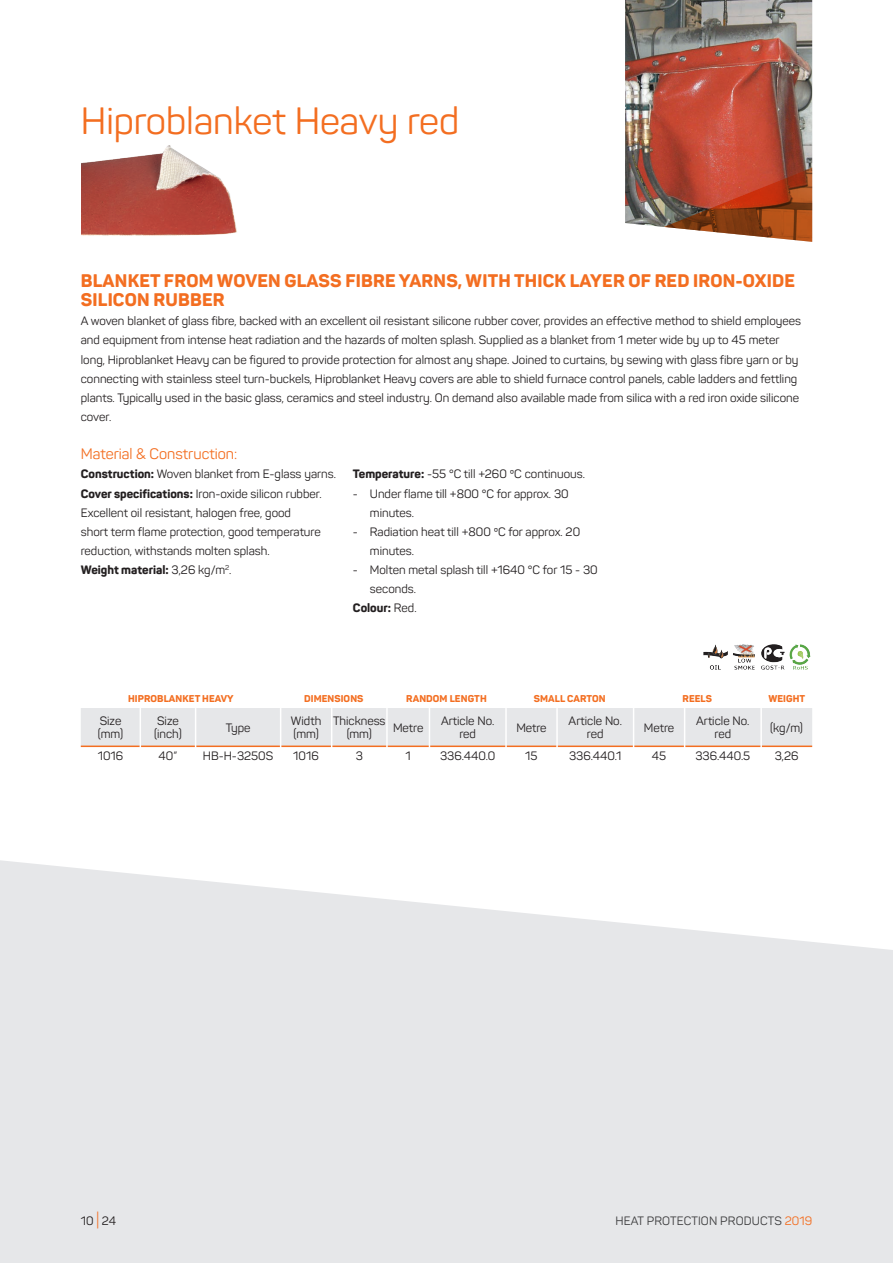
<style>
.page{position:relative;width:893px;height:1263px;background:#fff}
.page>*{position:absolute;margin:0;border:0;box-sizing:border-box;transform-origin:0 0}
.t1{font:37.5px "Panton";color:#f36e21}
.t2{font:800 18px/19.2px "Panton";letter-spacing:.01em;color:#f36e21}
.t3{font:15px "Panton";color:#f36e21}
.t4{font:12px/19.2px "Panton";color:#231f20}
.t5{font:12px "Panton";letter-spacing:.01em;color:#3e3e3f}
.t6{font:800 12px "Panton";color:#231f20}
.t7{font:800 9.75px "Panton";letter-spacing:.01em;color:#f36e21}
.s1{font-weight:800}
.s2{font-weight:400}
.s3{font-size:16.8px;color:#f36e21}
.s4{color:#f36e21}
</style>
<div class="page">
<svg style="left:0;top:860px;width:893px;height:403px;background:#e8e9eb"></svg>
<img style="left:81px;top:145px;width:156px;height:91px">
<img style="left:625px;top:0;width:187px;height:227px">
<svg style="left:664px;top:167px;width:148px;height:75px;background:#ac573b"></svg>
<img style="left:761px;top:644px;width:24px;height:26px">
<img style="left:733px;top:644px;width:22px;height:26px">
<img style="left:703px;top:644px;width:25px;height:26px">
<img style="left:789px;top:644px;width:22px;height:26px">
<div style="left:81px;top:708px;width:731px;height:40px;background:#e6e7e9"></div>
<hr style="left:81px;top:745px;width:59px;height:2px;background:#f36e21">
<hr style="left:141px;top:745px;width:54px;height:2px;background:#f36e21">
<hr style="left:196px;top:745px;width:84px;height:2px;background:#f36e21">
<hr style="left:281px;top:745px;width:50px;height:2px;background:#f36e21">
<hr style="left:332px;top:745px;width:54px;height:2px;background:#f36e21">
<hr style="left:388px;top:745px;width:41px;height:2px;background:#f36e21">
<hr style="left:430px;top:745px;width:75px;height:2px;background:#f36e21">
<hr style="left:507px;top:745px;width:49px;height:2px;background:#f36e21">
<hr style="left:558px;top:745px;width:75px;height:2px;background:#f36e21">
<hr style="left:634px;top:745px;width:50px;height:2px;background:#f36e21">
<hr style="left:685px;top:745px;width:75px;height:2px;background:#f36e21">
<hr style="left:762px;top:745px;width:50px;height:2px;background:#f36e21">
<h1 class="t1" style="left:81px;top:98px;width:380px">Hiproblanket Heavy red</h1>
<h2 class="t2" style="left:81px;top:271px;width:715px">BLANKET FROM WOVEN GLASS FIBRE YARNS, WITH THICK LAYER OF RED IRON-OXIDE<br>SILICON RUBBER</h2>
<p class="t4" style="left:81px;top:311px;width:722px">A woven blanket of glass fibre, backed with an excellent oil resistant silicone rubber cover, provides an effective method to shield employees and equipment from intense heat radiation and the hazards of molten splash. Supplied as a blanket from 1 meter wide by up to 45 meter long, Hiproblanket Heavy can be figured to provide protection for almost any shape. Joined to curtains, by sewing with glass fibre yarn or by connecting with stainless steel turn-buckels, Hiproblanket Heavy covers are able to shield furnace control panels, cable ladders and fettling plants. Typically used in the basic glass, ceramics and steel industry. On demand also available made from silica with a red iron oxide silicone cover.</p>
<p class="t3" style="left:81px;top:445px;width:158px">Material &amp; Construction:</p>
<p class="t4" style="left:81px;top:464px;width:257px"><span class="s1">Construction:</span> Woven blanket from E-glass yarns.<br><span class="s1">Cover specifications:</span> Iron-oxide silicon rubber.<br>Excellent oil resistant, halogen free, good<br>short term flame protection, good temperature reduction, withstands molten splash.<br><span class="s1">Weight material:</span> 3,26 kg/m<sup>2</sup>.</p>
<p class="t4" style="left:353px;top:464px;width:234px"><span class="s1">Temperature:</span> -55 °C till +260 ºC continuous.</p>
<p class="t4" style="left:370px;top:484px;width:200px;text-indent:-17px">- Under flame till +800 °C for approx. 30 minutes.</p>
<p class="t4" style="left:370px;top:522px;width:212px;text-indent:-17px">- Radiation heat till +800 ºC for approx. 20 minutes.</p>
<p class="t4" style="left:353px;top:560px;width:246px">- Molten metal splash till +1640 °C for 15 - 30</p>
<p class="t4" style="left:370px;top:579px;width:48px">seconds.</p>
<p class="t6" style="left:353px;top:600px;width:65px">Colour: <span class="s2">Red.</span></p>
<p class="t7" style="left:128px;top:692px;width:107px">HIPROBLANKET HEAVY</p>
<p class="t7" style="left:304px;top:692px;width:61px">DIMENSIONS</p>
<p class="t7" style="left:406px;top:692px;width:82px">RANDOM LENGTH</p>
<p class="t7" style="left:534px;top:692px;width:73px">SMALL CARTON</p>
<p class="t7" style="left:683px;top:692px;width:31px">REELS</p>
<p class="t7" style="left:768px;top:692px;width:38px">WEIGHT</p>
<p class="t4" style="left:98px;top:714px;width:27px;line-height:13.5px">Size (mm)</p>
<p class="t4" style="left:154px;top:714px;width:29px;line-height:13.5px">Size (inch)</p>
<p class="t4" style="left:226px;top:718px;width:26px">Type</p>
<p class="t4" style="left:291px;top:714px;width:32px;line-height:13.5px">Width (mm)</p>
<p class="t4" style="left:333px;top:714px;width:54px;line-height:13.5px;text-align:center">Thickness (mm)</p>
<p class="t4" style="left:393px;top:718px;width:32px">Metre</p>
<p class="t4" style="left:441px;top:714px;width:55px;line-height:13.5px;text-align:center">Article No. red</p>
<p class="t4" style="left:516px;top:718px;width:32px">Metre</p>
<p class="t4" style="left:569px;top:714px;width:55px;line-height:13.5px;text-align:center">Article No. red</p>
<p class="t4" style="left:644px;top:718px;width:32px">Metre</p>
<p class="t4" style="left:696px;top:714px;width:55px;line-height:13.5px;text-align:center">Article No. red</p>
<p class="t4" style="left:770px;top:718px;width:34px">(kg/m)</p>
<p class="t4" style="left:98px;top:746px;width:27px">1016</p>
<p class="t4" style="left:159px;top:746px;width:20px">40”</p>
<p class="t4" style="left:203px;top:746px;width:72px">HB-H-3250S</p>
<p class="t4" style="left:293px;top:746px;width:27px">1016</p>
<p class="t4" style="left:356px;top:746px;width:9px">3</p>
<p class="t4" style="left:405px;top:746px;width:7px">1</p>
<p class="t4" style="left:440px;top:746px;width:57px">336.440.0</p>
<p class="t4" style="left:525px;top:746px;width:14px">15</p>
<p class="t4" style="left:569px;top:746px;width:54px">336.440.1</p>
<p class="t4" style="left:652px;top:746px;width:16px">45</p>
<p class="t4" style="left:695px;top:746px;width:56px">336.440.5</p>
<p class="t4" style="left:775px;top:746px;width:25px">3,26</p>
<p class="t4" style="left:81px;top:1211px;width:37px">10 <span class="s3">|</span> 24</p>
<p class="t5" style="left:615px;top:1213px;width:198px">HEAT PROTECTION PRODUCTS <span class="s4">2019</span></p>
</div>
